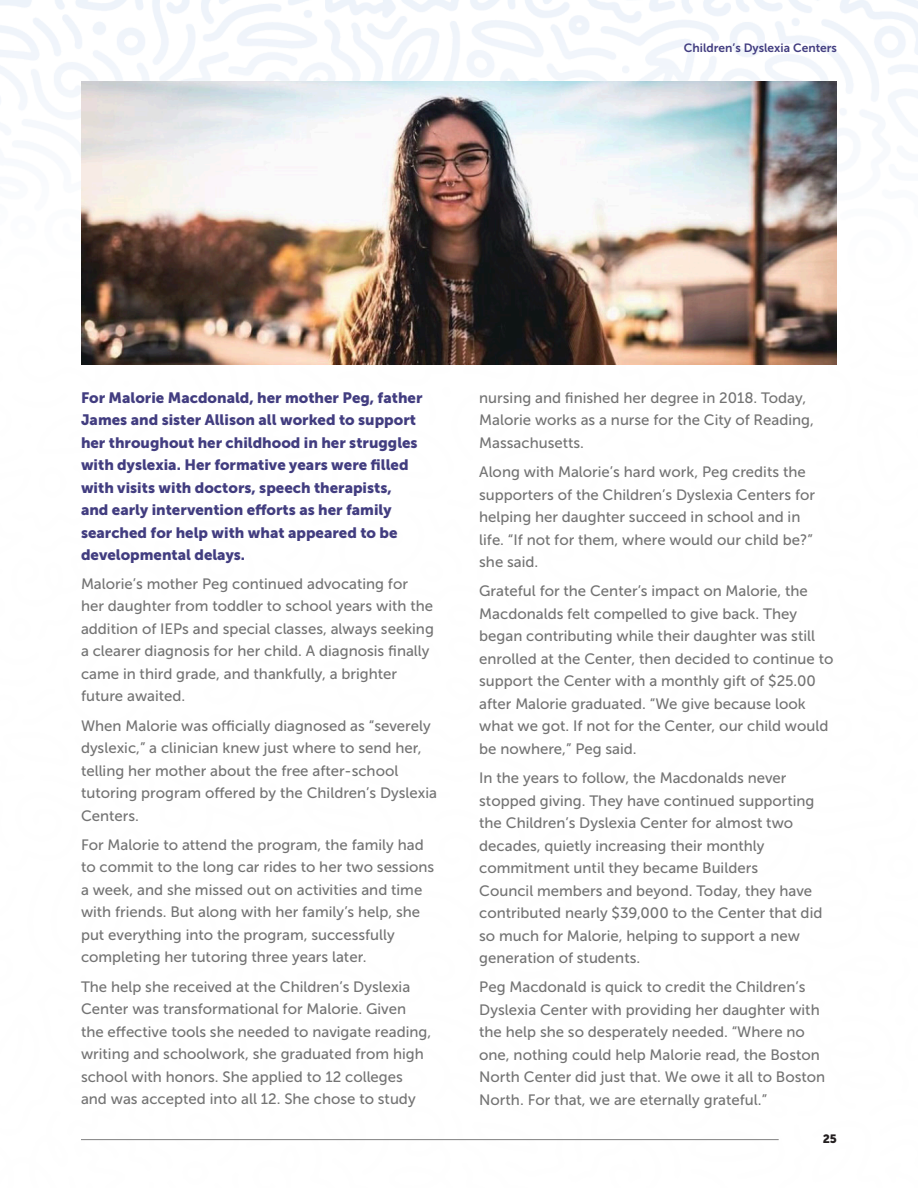
<style>
.page{position:relative;width:918px;height:1188px;background:#fff}
.page>*{position:absolute;margin:0;border:0;box-sizing:border-box;transform-origin:0 0}
.t1{font:15px/22.5px "Museo Sans 500";color:#737373}
.t2{font:15px/22.5px "Museo Sans 900";color:#423d80}
.t3{font:12px "Museo Sans 700";color:#423d80}
.t4{font:12px "Museo Sans 900";color:#231f20}
</style>
<div class="page">
<img style="left:1px;top:1px;width:917px;height:1140px">
<img style="left:81px;top:81px;width:756px;height:283px">
<hr style="left:81px;top:1139px;width:698px;height:1px;background:#808080">
<p class="t3" style="left:684px;top:41px;width:155px">Children’s Dyslexia Centers</p>
<p class="t2" style="left:81px;top:386px;width:343px">For Malorie Macdonald, her mother Peg, father James and sister Allison all worked to support her throughout her childhood in her struggles with dyslexia. Her formative years were filled with visits with doctors, speech therapists, and early intervention efforts as her family searched for help with what appeared to be developmental delays.</p>
<p class="t1" style="left:81px;top:572px;width:354px">Malorie’s mother Peg continued advocating for her daughter from toddler to school years with the addition of IEPs and special classes, always seeking a clearer diagnosis for her child. A diagnosis finally came in third grade, and thankfully, a brighter future awaited.</p>
<p class="t1" style="left:81px;top:714px;width:358px">When Malorie was officially diagnosed as “severely dyslexic,” a clinician knew just where to send her, telling her mother about the free after-school tutoring program offered by the Children’s Dyslexia Centers.</p>
<p class="t1" style="left:81px;top:833px;width:355px">For Malorie to attend the program, the family had to commit to the long car rides to her two sessions a week, and she missed out on activities and time with friends. But along with her family’s help, she put everything into the program, successfully completing her tutoring three years later.</p>
<p class="t1" style="left:81px;top:975px;width:352px">The help she received at the Children’s Dyslexia Center was transformational for Malorie. Given the effective tools she needed to navigate reading, writing and schoolwork, she graduated from high school with honors. She applied to 12 colleges and was accepted into all 12. She chose to study</p>
<p class="t1" style="left:479px;top:386px;width:336px">nursing and finished her degree in 2018. Today,<br>Malorie works as a nurse for the City of Reading,<br>Massachusetts.</p>
<p class="t1" style="left:479px;top:461px;width:337px">Along with Malorie’s hard work, Peg credits the supporters of the Children’s Dyslexia Centers for helping her daughter succeed in school and in life. “If not for them, where would our child be?” she said.</p>
<p class="t1" style="left:479px;top:580px;width:356px">Grateful for the Center’s impact on Malorie, the Macdonalds felt compelled to give back. They began contributing while their daughter was still enrolled at the Center, then decided to continue to support the Center with a monthly gift of $25.00 after Malorie graduated. “We give because look what we got. If not for the Center, our child would be nowhere,” Peg said.</p>
<p class="t1" style="left:479px;top:767px;width:345px">In the years to follow, the Macdonalds never stopped giving. They have continued supporting the Children’s Dyslexia Center for almost two decades, quietly increasing their monthly commitment until they became Builders<br>Council members and beyond. Today, they have contributed nearly $39,000 to the Center that did so much for Malorie, helping to support a new generation of students.</p>
<p class="t1" style="left:479px;top:976px;width:348px">Peg Macdonald is quick to credit the Children’s Dyslexia Center with providing her daughter with the help she so desperately needed. “Where no one, nothing could help Malorie read, the Boston North Center did just that. We owe it all to Boston North. For that, we are eternally grateful.”</p>
<p class="t4" style="left:823px;top:1132px;width:16px">25</p>
</div>
